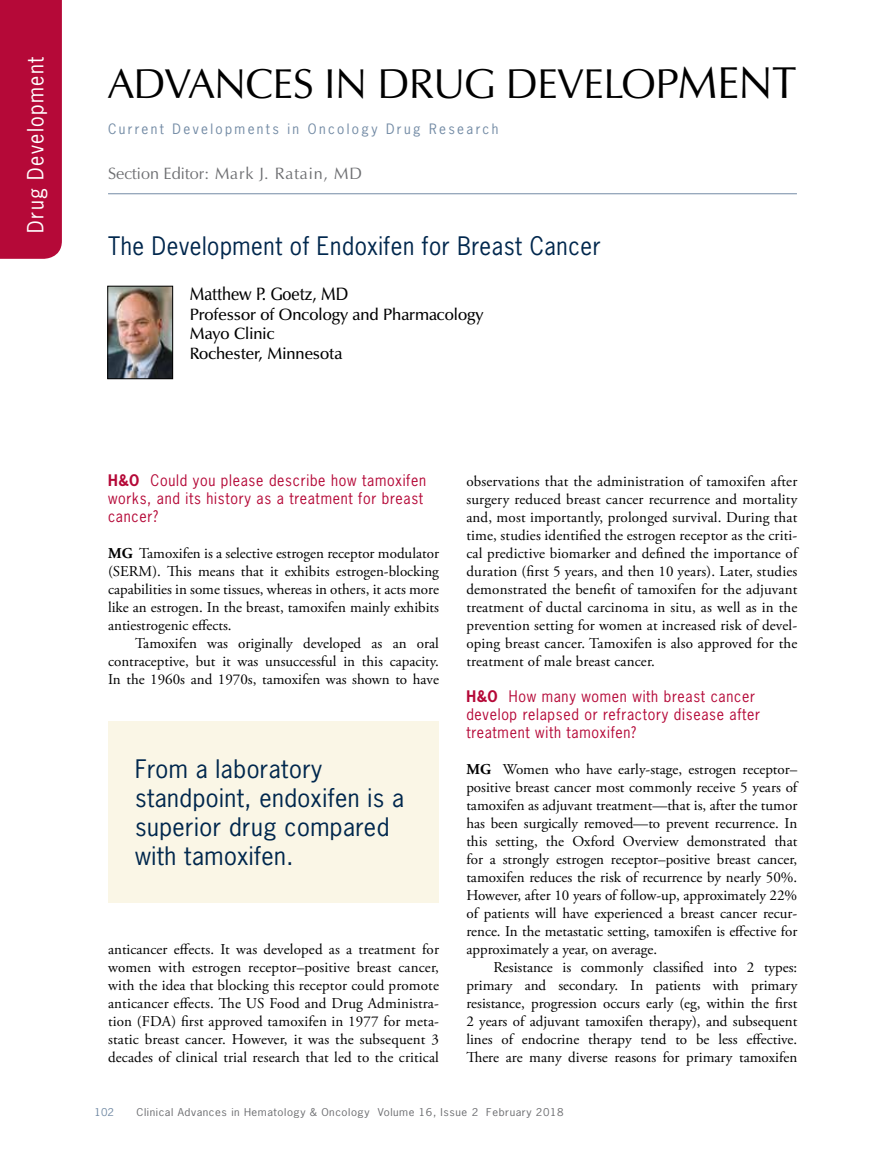
<style>
.page{position:relative;width:878px;height:1175px;background:#fff}
.page>*{position:absolute;margin:0;border:0;box-sizing:border-box;transform-origin:0 0}
.t1{font:42px "Zapf Humanist 601 BT";letter-spacing:-.01em;color:#000}
.t2{font:24px/28.8px "News Gothic Std";letter-spacing:.02em;color:#00274d}
.t3{font:24px "News Gothic Std";letter-spacing:.02em;color:#00274d;scale:.95 1}
.t4{font:21px "News Gothic Std";letter-spacing:.07em;color:#fff;scale:.95 1}
.t5{font:600 18px "Zapf Humanist 601 BT";color:#000;scale:.9 1}
.t6{font:600 16.5px/19.8px "Zapf Humanist 601 BT";color:#000}
.t7{font:16.5px "Zapf Humanist 601 BT";color:#6d6e71}
.t8{font:15px/18px "Adobe Garamond Pro";color:#000;text-align:justify}
.t9{font:15px/18px "News Gothic Std";letter-spacing:.05em;color:#b50938;scale:.95 1}
.t10{font:13.5px "News Gothic Std";letter-spacing:.175em;color:#738ba5}
.t11{font:10.2px "News Gothic Std";letter-spacing:.05em;color:#6d6e71;scale:1.11 1}
.t12{font:10.2px "News Gothic Std";color:#738ba5;scale:1.11 1}
.s1{font-size:45px}
.s2{font-weight:700}
</style>
<div class="page">
<div style="left:0;top:0;width:62px;height:259px;background:#b50938"></div>
<hr style="left:108px;top:193px;width:688px;height:1px;background:#738ba5">
<img style="left:109px;top:288px;width:62px;height:89px">
<div style="left:107px;top:286px;width:66px;height:93px;border:1px solid #000"></div>
<div style="left:108px;top:721px;width:331px;height:182px;background:#faf6e6"></div>
<h3 class="t4" style="left:22px;top:233px;width:187px;rotate:-90deg">Drug Development</h3>
<h1 class="t1" style="left:108px;top:58px;width:690px">ADVANCES IN DRUG DEVELOP<span class="s1">MENT</span></h1>
<p class="t10" style="left:108px;top:120px;width:392px">Current Developments in Oncology Drug Research</p>
<p class="t7" style="left:108px;top:163px;width:255px">Section Editor: Mark J. Ratain, MD</p>
<h2 class="t3" style="left:108px;top:230px;width:520px">The Development of Endoxifen for Breast Cancer</h2>
<p class="t5" style="left:190px;top:282px;width:178px">Matthew P. Goetz, MD</p>
<p class="t6" style="left:190px;top:304px;width:295px">Professor of Oncology and Pharmacology<br>Mayo Clinic<br>Rochester, Minnesota</p>
<p class="t9" style="left:108px;top:471px;width:336px"><span class="s2">H&amp;O</span> Could you please describe how tamoxifen works, and its history as a treatment for breast cancer?</p>
<p class="t8" style="left:108px;top:545px;width:332px"><span class="s2">MG</span> Tamoxifen is a selective estrogen receptor modulator (SERM). This means that it exhibits estrogen-blocking capabilities in some tissues, whereas in others, it acts more like an estrogen. In the breast, tamoxifen mainly exhibits antiestrogenic effects.</p>
<p class="t8" style="left:108px;top:635px;width:332px;text-indent:27px">Tamoxifen was originally developed as an oral contraceptive, but it was unsuccessful in this capacity.<br>In the 1960s and 1970s, tamoxifen was shown to have</p>
<h2 class="t2" style="left:135px;top:754px;width:271px">From a laboratory standpoint, endoxifen is a superior drug compared with tamoxifen.</h2>
<p class="t8" style="left:108px;top:941px;width:332px">anticancer effects. It was developed as a treatment for women with estrogen receptor–positive breast cancer, with the idea that blocking this receptor could promote anticancer effects. The US Food and Drug Administra&shy;tion (FDA) first approved tamoxifen in 1977 for meta&shy;static breast cancer. However, it was the subsequent 3 decades of clinical trial research that led to the critical</p>
<p class="t8" style="left:466px;top:473px;width:332px">observations that the administration of tamoxifen after surgery reduced breast cancer recurrence and mortality and, most importantly, prolonged survival. During that time, studies identified the estrogen receptor as the criti&shy;cal predictive biomarker and defined the importance of duration (first 5 years, and then 10 years). Later, studies demonstrated the benefit of tamoxifen for the adjuvant treatment of ductal carcinoma in situ, as well as in the prevention setting for women at increased risk of devel&shy;oping breast cancer. Tamoxifen is also approved for the treatment of male breast cancer.</p>
<p class="t9" style="left:466px;top:687px;width:311px"><span class="s2">H&amp;O</span> How many women with breast cancer develop relapsed or refractory disease after treatment with tamoxifen?</p>
<p class="t8" style="left:466px;top:761px;width:332px"><span class="s2">MG</span> Women who have early-stage, estrogen receptor– positive breast cancer most commonly receive 5 years of tamoxifen as adjuvant treatment—that is, after the tumor has been surgically removed—to prevent recurrence. In this setting, the Oxford Overview demonstrated that for a strongly estrogen receptor–positive breast cancer, tamoxifen reduces the risk of recurrence by nearly 50%.<br>However, after 10 years of follow-up, approximately 22% of patients will have experienced a breast cancer recur&shy;rence. In the metastatic setting, tamoxifen is effective for approximately a year, on average.</p>
<p class="t8" style="left:466px;top:959px;width:332px;text-indent:27px">Resistance is commonly classified into 2 types: primary and secondary. In patients with primary resistance, progression occurs early (eg, within the first 2 years of adjuvant tamoxifen therapy), and subsequent lines of endocrine therapy tend to be less effective.<br>There are many diverse reasons for primary tamoxifen</p>
<p class="t12" style="left:94px;top:1105px;width:19px">102</p>
<p class="t11" style="left:136px;top:1105px;width:386px">Clinical Advances in Hematology &amp; Oncology Volume 16, Issue 2 February 2018</p>
</div>
